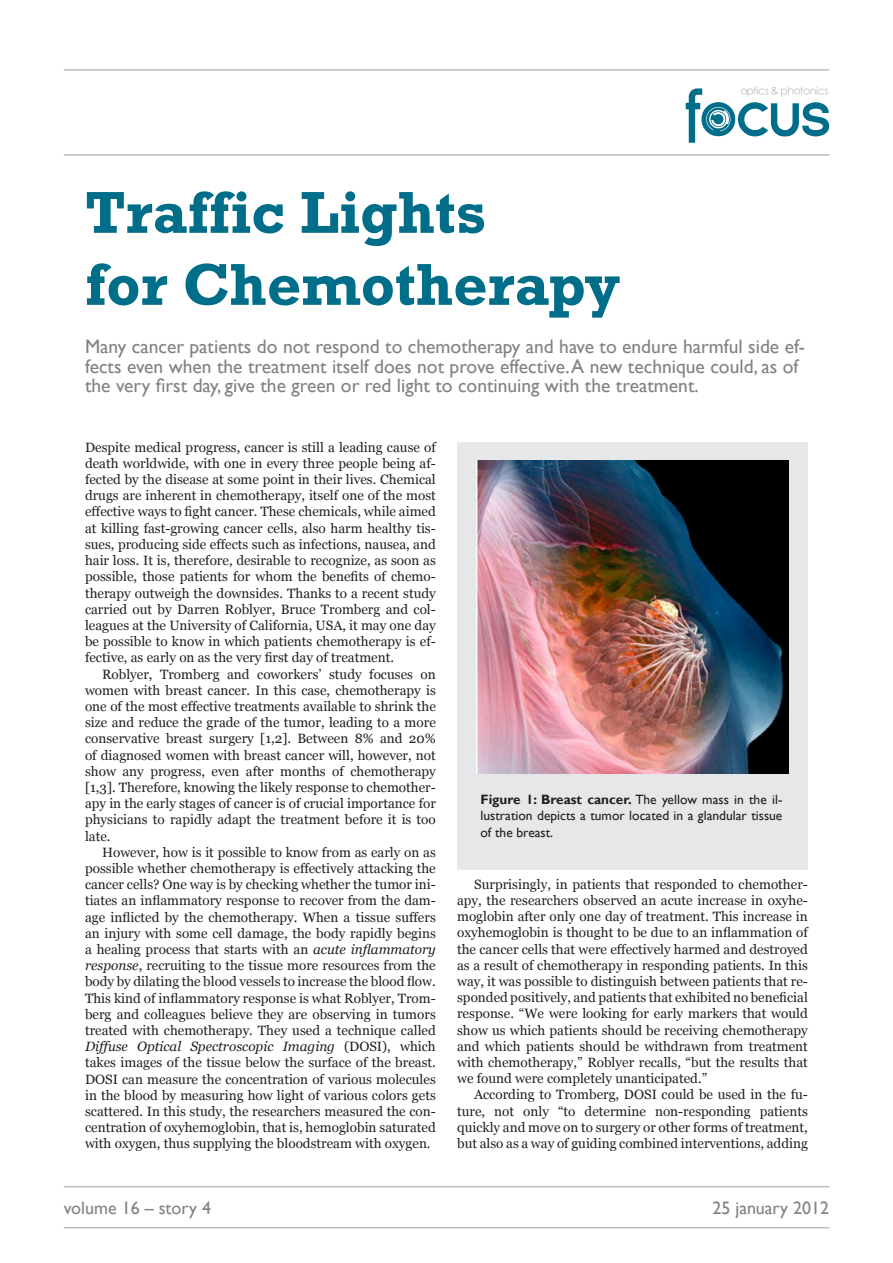
<style>
.page{position:relative;width:893px;height:1263px;background:#fff}
.page>*{position:absolute;margin:0;border:0;box-sizing:border-box;transform-origin:0 0}
.t1{font:700 60px "Rockwell";color:#006d89}
.t2{font:19.5px/19.5px "Gill Sans";color:#808285}
.t3{font:18px "Gill Sans";color:#808285}
.t4{font:13.5px/16.2px "Georgia";color:#231f20;text-align:justify}
.t5{font:13.5px/16.2px "Gill Sans";color:#231f20;text-align:justify}
.s1{font-style:italic}
.s2{font-weight:700}
</style>
<div class="page">
<svg style="left:686px;top:86px;width:143px;height:57px"></svg>
<hr style="left:64px;top:154px;width:765px;height:2px;background:#bcbdc0">
<hr style="left:64px;top:1227px;width:765px;height:1px;background:#bcbdc0">
<hr style="left:64px;top:69px;width:765px;height:2px;background:#bcbdc0">
<hr style="left:64px;top:1186px;width:765px;height:1px;background:#bcbdc0">
<div style="left:457px;top:442px;width:351px;height:428px;background:#e6e7e9"></div>
<img style="left:476px;top:461px;width:313px;height:312px">
<p class="t1" style="left:85px;top:176px;width:403px">Traffic Lights</p>
<p class="t1" style="left:85px;top:248px;width:537px">for Chemotherapy</p>
<p class="t2" style="left:85px;top:337px;width:722px">Many cancer patients do not respond to chemotherapy and have to endure harmful side ef&shy;fects even when the treatment itself does not prove effective. A new technique could, as of the very first day, give the green or red light to continuing with the treatment.</p>
<p class="t4" style="left:85px;top:439px;width:352px">Despite medical progress, cancer is still a leading cause of death worldwide, with one in every three people being af&shy;fected by the disease at some point in their lives. Chemical drugs are inherent in chemotherapy, itself one of the most effective ways to fight cancer. These chemicals, while aimed at killing fast-growing cancer cells, also harm healthy tis&shy;sues, producing side effects such as infections, nausea, and hair loss. It is, therefore, desirable to recognize, as soon as possible, those patients for whom the benefits of chemo&shy;therapy outweigh the downsides. Thanks to a recent study carried out by Darren Roblyer, Bruce Tromberg and col&shy;leagues at the University of California, USA, it may one day be possible to know in which patients chemotherapy is ef&shy;fective, as early on as the very first day of treatment.</p>
<p class="t4" style="left:85px;top:666px;width:352px;text-indent:17px">Roblyer, Tromberg and coworkers’ study focuses on women with breast cancer. In this case, chemotherapy is one of the most effective treatments available to shrink the size and reduce the grade of the tumor, leading to a more conservative breast surgery [1,2]. Between 8% and 20% of diagnosed women with breast cancer will, however, not show any progress, even after months of chemotherapy [1,3]. Therefore, knowing the likely response to chemother&shy;apy in the early stages of cancer is of crucial importance for physicians to rapidly adapt the treatment before it is too late.</p>
<p class="t4" style="left:85px;top:844px;width:352px;text-indent:17px">However, how is it possible to know from as early on as possible whether chemotherapy is effectively attacking the cancer cells? One way is by checking whether the tumor ini&shy;tiates an inflammatory response to recover from the dam&shy;age inflicted by the chemotherapy. When a tissue suffers an injury with some cell damage, the body rapidly begins a healing process that starts with an <span class="s1">acute inflammatory response</span>, recruiting to the tissue more resources from the body by dilating the blood vessels to increase the blood flow.<br>This kind of inflammatory response is what Roblyer, Trom&shy;berg and colleagues believe they are observing in tumors treated with chemotherapy. They used a technique called <span class="s1">Diffuse Optical Spectroscopic Imaging</span> (DOSI), which takes images of the tissue below the surface of the breast.<br>DOSI can measure the concentration of various molecules in the blood by measuring how light of various colors gets scattered. In this study, the researchers measured the con&shy;centration of oxyhemoglobin, that is, hemoglobin saturated with oxygen, thus supplying the bloodstream with oxygen.</p>
<p class="t5" style="left:480px;top:792px;width:303px"><span class="s2">Figure 1: Breast cancer.</span> The yellow mass in the il&shy;lustration depicts a tumor located in a glandular tissue of the breast.</p>
<p class="t4" style="left:457px;top:876px;width:352px;text-indent:17px">Surprisingly, in patients that responded to chemother&shy;apy, the researchers observed an acute increase in oxyhe&shy;moglobin after only one day of treatment. This increase in oxyhemoglobin is thought to be due to an inflammation of the cancer cells that were effectively harmed and destroyed as a result of chemotherapy in responding patients. In this way, it was possible to distinguish between patients that re&shy;sponded positively, and patients that exhibited no beneficial response. “We were looking for early markers that would show us which patients should be receiving chemotherapy and which patients should be withdrawn from treatment with chemotherapy,” Roblyer recalls, “but the results that we found were completely unanticipated.”</p>
<p class="t4" style="left:457px;top:1087px;width:352px;text-indent:17px">According to Tromberg, DOSI could be used in the fu&shy;ture, not only “to determine non-responding patients quickly and move on to surgery or other forms of treatment, but also as a way of guiding combined interventions, adding</p>
<p class="t3" style="left:64px;top:1197px;width:149px">volume 16 – story 4</p>
<p class="t3" style="left:712px;top:1197px;width:118px">25 january 2012</p>
</div>
